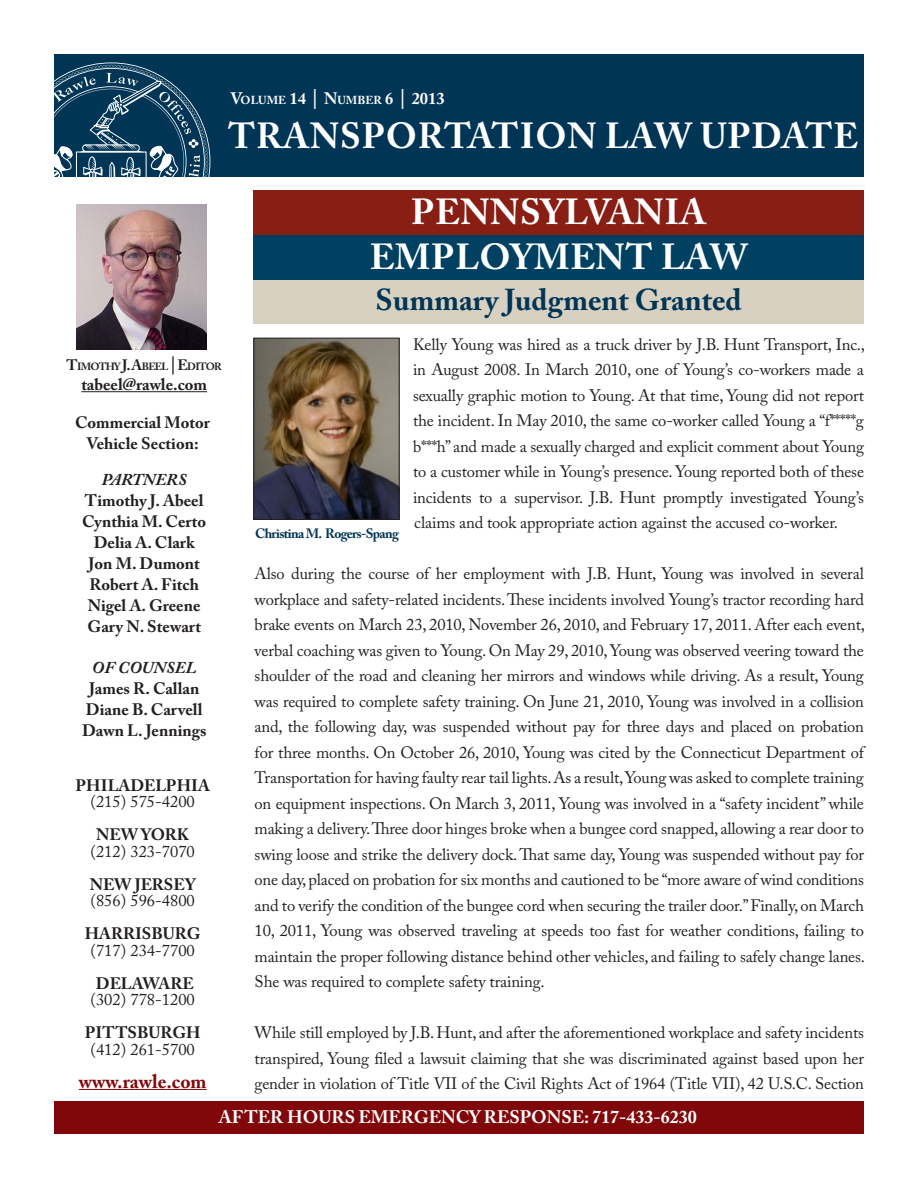
<style>
.page{position:relative;width:918px;height:1188px;background:#fff}
.page>*{position:absolute;margin:0;border:0;box-sizing:border-box;transform-origin:0 0}
.t1{font:700 36px "Adobe Caslon Pro";letter-spacing:.02em;color:#fff}
.t2{font:700 30px "Adobe Caslon Pro";color:#003555}
.t3{font:700 19.5px "Adobe Caslon Pro";color:#81080a}
.t4{font:700 18px "Adobe Caslon Pro";color:#fff}
.t5{font:16.5px/25.5px "Adobe Caslon Pro";letter-spacing:-.01em;color:#231f20;text-align:justify}
.t6{font:700 16.5px "Adobe Caslon Pro";color:#231f20}
.t7{font:italic 700 16.5px "Adobe Caslon Pro";letter-spacing:-.005em;color:#231f20}
.t8{font:700 13.5px "Adobe Caslon Pro";letter-spacing:-.05em;color:#003555}
.t9{font:700 11.55px "Adobe Caslon Pro";color:#fff}
.t10{font:700 10.5px "Adobe Caslon Pro";letter-spacing:-.07em;color:#231f20}
.s1{font-size:16.5px}
.s2{font-family:"Garamond";font-size:16.5px}
.s3{font-size:15px}
.s4{font-family:"Garamond";font-size:15px}
</style>
<div class="page">
<div style="left:254px;top:191px;width:610px;height:44px;background:#891e15"></div>
<div style="left:54px;top:1102px;width:810px;height:32px;background:#81080a"></div>
<div style="left:54px;top:54px;width:810px;height:123px;background:#003555"></div>
<svg style="left:54px;top:62px;width:156px;height:115px"></svg>
<img style="left:76px;top:204px;width:130px;height:146px">
<hr style="left:81px;top:391px;width:126px;height:1px;background:#231f20">
<hr style="left:79px;top:1089px;width:128px;height:1px;background:#81080a">
<div style="left:254px;top:280px;width:610px;height:44px;background:#d8d0c0"></div>
<img style="left:255px;top:340px;width:143px;height:178px">
<div style="left:253px;top:338px;width:147px;height:182px;border:1px solid #231f20"></div>
<div style="left:253px;top:235px;width:611px;height:45px;background:#004161"></div>
<p class="t9" style="left:231px;top:93px;width:215px"><span class="s1">V</span>OLUME <span class="s1">14</span> <span class="s2">│</span> <span class="s1">N</span>UMBER <span class="s1">6</span> <span class="s2">│</span> <span class="s1">2013</span></p>
<p class="t1" style="left:229px;top:115px;width:632px">TRANSPORTATION LAW UPDATE</p>
<p class="t1" style="left:411px;top:191px;width:297px">PENNSYLVANIA</p>
<p class="t1" style="left:370px;top:235px;width:379px">EMPLOYMENT LAW</p>
<p class="t10" style="left:66px;top:360px;width:157px"><span class="s3">T</span>IMOTHY <span class="s3">J. A</span>BEEL<span class="s4">│</span><span class="s3">E</span>DITOR</p>
<p class="t6" style="left:81px;top:375px;width:127px">tabeel@rawle.com</p>
<p class="t6" style="left:75px;top:413px;width:136px">Commercial Motor</p>
<p class="t6" style="left:87px;top:434px;width:113px">Vehicle Section:</p>
<p class="t7" style="left:102px;top:470px;width:87px">PARTNERS</p>
<p class="t6" style="left:85px;top:491px;width:120px">Timothy J. Abeel</p>
<p class="t6" style="left:82px;top:512px;width:126px">Cynthia M. Certo</p>
<p class="t6" style="left:94px;top:533px;width:102px">Delia A. Clark</p>
<p class="t6" style="left:89px;top:554px;width:113px">Jon M. Dumont</p>
<p class="t6" style="left:89px;top:575px;width:111px">Robert A. Fitch</p>
<p class="t6" style="left:88px;top:596px;width:114px">Nigel A. Greene</p>
<p class="t6" style="left:88px;top:617px;width:115px">Gary N. Stewart</p>
<p class="t7" style="left:92px;top:658px;width:106px">OF COUNSEL</p>
<p class="t6" style="left:89px;top:679px;width:112px">James R. Callan</p>
<p class="t6" style="left:86px;top:700px;width:118px">Diane B. Carvell</p>
<p class="t6" style="left:82px;top:721px;width:126px">Dawn L. Jennings</p>
<p class="t6" style="left:75px;top:775px;width:136px">PHILADELPHIA</p>
<p class="t5" style="left:91px;top:789px;width:106px">(215) 575-4200</p>
<p class="t6" style="left:96px;top:825px;width:94px">NEW YORK</p>
<p class="t5" style="left:91px;top:838px;width:106px">(212) 323-7070</p>
<p class="t6" style="left:90px;top:874px;width:107px">NEW JERSEY</p>
<p class="t5" style="left:91px;top:888px;width:106px">(856) 596-4800</p>
<p class="t6" style="left:85px;top:924px;width:117px">HARRISBURG</p>
<p class="t5" style="left:91px;top:937px;width:106px">(717) 234-7700</p>
<p class="t6" style="left:96px;top:973px;width:99px">DELAWARE</p>
<p class="t5" style="left:91px;top:987px;width:106px">(302) 778-1200</p>
<p class="t6" style="left:85px;top:1023px;width:117px">PITTSBURGH</p>
<p class="t5" style="left:91px;top:1036px;width:106px">(412) 261-5700</p>
<p class="t3" style="left:79px;top:1069px;width:129px">www.rawle.com</p>
<p class="t2" style="left:376px;top:282px;width:368px">Summary Judgment Granted</p>
<p class="t5" style="left:413px;top:331px;width:454px">Kelly Young was hired as a truck driver by J.B. Hunt Transport, Inc., in August 2008. In March 2010, one of Young’s co-workers made a sexually graphic motion to Young. At that time, Young did not report the incident. In May 2010, the same co-worker called Young a “f*****g b***h” and made a sexually charged and explicit comment about Young to a customer while in Young’s presence. Young reported both of these incidents to a supervisor. J.B. Hunt promptly investigated Young’s claims and took appropriate action against the accused co-worker.</p>
<p class="t5" style="left:255px;top:561px;width:612px">Also during the course of her employment with J.B. Hunt, Young was involved in several workplace and safety-related incidents. These incidents involved Young’s tractor recording hard brake events on March 23, 2010, November 26, 2010, and February 17, 2011. After each event, verbal coaching was given to Young. On May 29, 2010, Young was observed veering toward the shoulder of the road and cleaning her mirrors and windows while driving. As a result, Young was required to complete safety training. On June 21, 2010, Young was involved in a collision and, the following day, was suspended without pay for three days and placed on probation for three months. On October 26, 2010, Young was cited by the Connecticut Department of Transportation for having faulty rear tail lights. As a result, Young was asked to complete training on equipment inspections. On March 3, 2011, Young was involved in a “safety incident” while making a delivery. Three door hinges broke when a bungee cord snapped, allowing a rear door to swing loose and strike the delivery dock. That same day, Young was suspended without pay for one day, placed on probation for six months and cautioned to be “more aware of wind conditions and to verify the condition of the bungee cord when securing the trailer door.” Finally, on March 10, 2011, Young was observed traveling at speeds too fast for weather conditions, failing to maintain the proper following distance behind other vehicles, and failing to safely change lanes.<br>She was required to complete safety training.</p>
<p class="t5" style="left:255px;top:1020px;width:611px">While still employed by J.B. Hunt, and after the aforementioned workplace and safety incidents transpired, Young filed a lawsuit claiming that she was discriminated against based upon her gender in violation of Title VII of the Civil Rights Act of 1964 (Title VII), 42 U.S.C. Section</p>
<p class="t8" style="left:255px;top:525px;width:145px">Christina M. Rogers-Spang</p>
<p class="t4" style="left:219px;top:1107px;width:479px">AFTER HOURS EMERGENCY RESPONSE: 717-433-6230</p>
</div>
